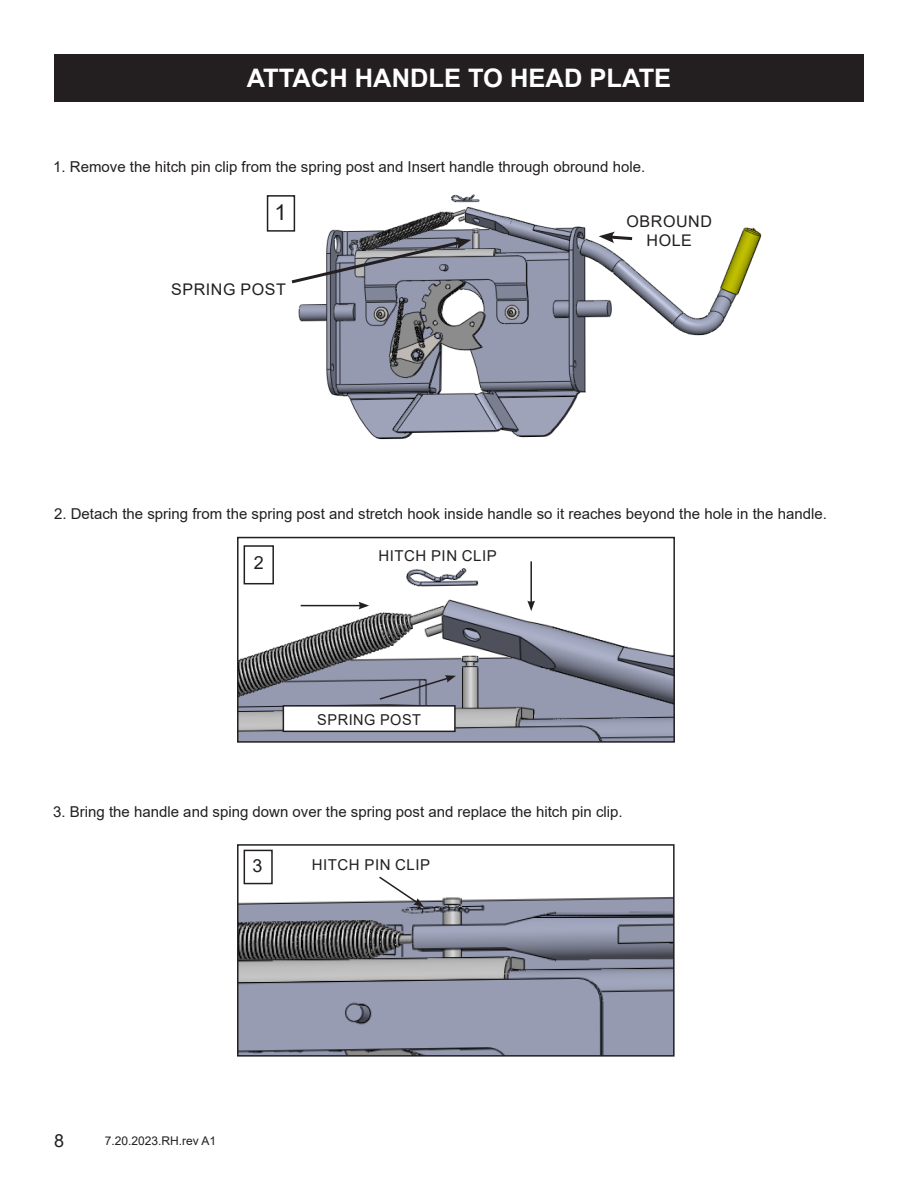
<style>
.page{position:relative;width:918px;height:1188px;background:#fff}
.page>*{position:absolute;margin:0;border:0;box-sizing:border-box;transform-origin:0 0}
.t1{font:700 25.5px "Arial";color:#fff}
.t2{font:21.9px "Arial";color:#231f20}
.t3{font:18px "Arial";color:#231f20}
.t4{font:16.05px/19.2px "Arial";letter-spacing:.035em;color:#231f20;text-align:center}
.t5{font:15px "Arial";color:#231f20}
.t6{font:15px "Arial";letter-spacing:.035em;color:#231f20}
.t7{font:12px "Arial";color:#231f20}
</style>
<div class="page">
<img style="left:295px;top:194px;width:466px;height:246px">
<div style="left:267px;top:195px;width:28px;height:37px;border:2px solid #231f20"></div>
<svg style="left:599px;top:232px;width:36px;height:11px"></svg>
<img style="left:240px;top:545px;width:432px;height:195px">
<div style="left:237px;top:537px;width:438px;height:206px;border:2px solid #231f20"></div>
<hr style="left:530px;top:561px;width:2px;height:42px;background:#231f20">
<svg style="left:527px;top:601px;width:8px;height:10px"></svg>
<hr style="left:301px;top:605px;width:60px;height:1px;background:#231f20">
<svg style="left:359px;top:602px;width:10px;height:7px"></svg>
<div style="left:283px;top:706px;width:172px;height:25px;background:#fff"></div>
<div style="left:283px;top:705px;width:173px;height:27px;border:2px solid #231f20"></div>
<svg style="left:378px;top:675px;width:78px;height:26px;background:#878b9f"></svg>
<div style="left:244px;top:545px;width:30px;height:39px;border:2px solid #231f20"></div>
<img style="left:240px;top:849px;width:432px;height:205px">
<div style="left:237px;top:844px;width:438px;height:213px;border:2px solid #231f20"></div>
<div style="left:244px;top:850px;width:29px;height:34px;border:2px solid #231f20"></div>
<svg style="left:378px;top:875px;width:46px;height:32px"></svg>
<svg style="left:291px;top:238px;width:180px;height:47px"></svg>
<div style="left:54px;top:54px;width:810px;height:47px;background:#231f20"></div>
<h1 class="t1" style="left:247px;top:60px;width:426px">ATTACH HANDLE TO HEAD PLATE</h1>
<p class="t5" style="left:53px;top:157px;width:593px">1. Remove the hitch pin clip from the spring post and Insert handle through obround hole.</p>
<h2 class="t2" style="left:274px;top:198px;width:14px">1</h2>
<p class="t4" style="left:627px;top:211px;width:87px">OBROUND<br>HOLE</p>
<p class="t4" style="left:171px;top:280px;width:116px">SPRING POST</p>
<p class="t5" style="left:54px;top:504px;width:774px">2. Detach the spring from the spring post and stretch hook inside handle so it reaches beyond the hole in the handle.</p>
<p class="t3" style="left:254px;top:550px;width:12px">2</p>
<p class="t6" style="left:378px;top:546px;width:120px">HITCH PIN CLIP</p>
<p class="t6" style="left:317px;top:709px;width:105px">SPRING POST</p>
<p class="t5" style="left:53px;top:801px;width:571px">3. Bring the handle and sping down over the spring post and replace the hitch pin clip.</p>
<p class="t3" style="left:253px;top:853px;width:12px">3</p>
<p class="t6" style="left:312px;top:855px;width:120px">HITCH PIN CLIP</p>
<p class="t3" style="left:54px;top:1128px;width:12px">8</p>
<p class="t7" style="left:105px;top:1133px;width:113px">7.20.2023.RH.rev A1</p>
</div>
